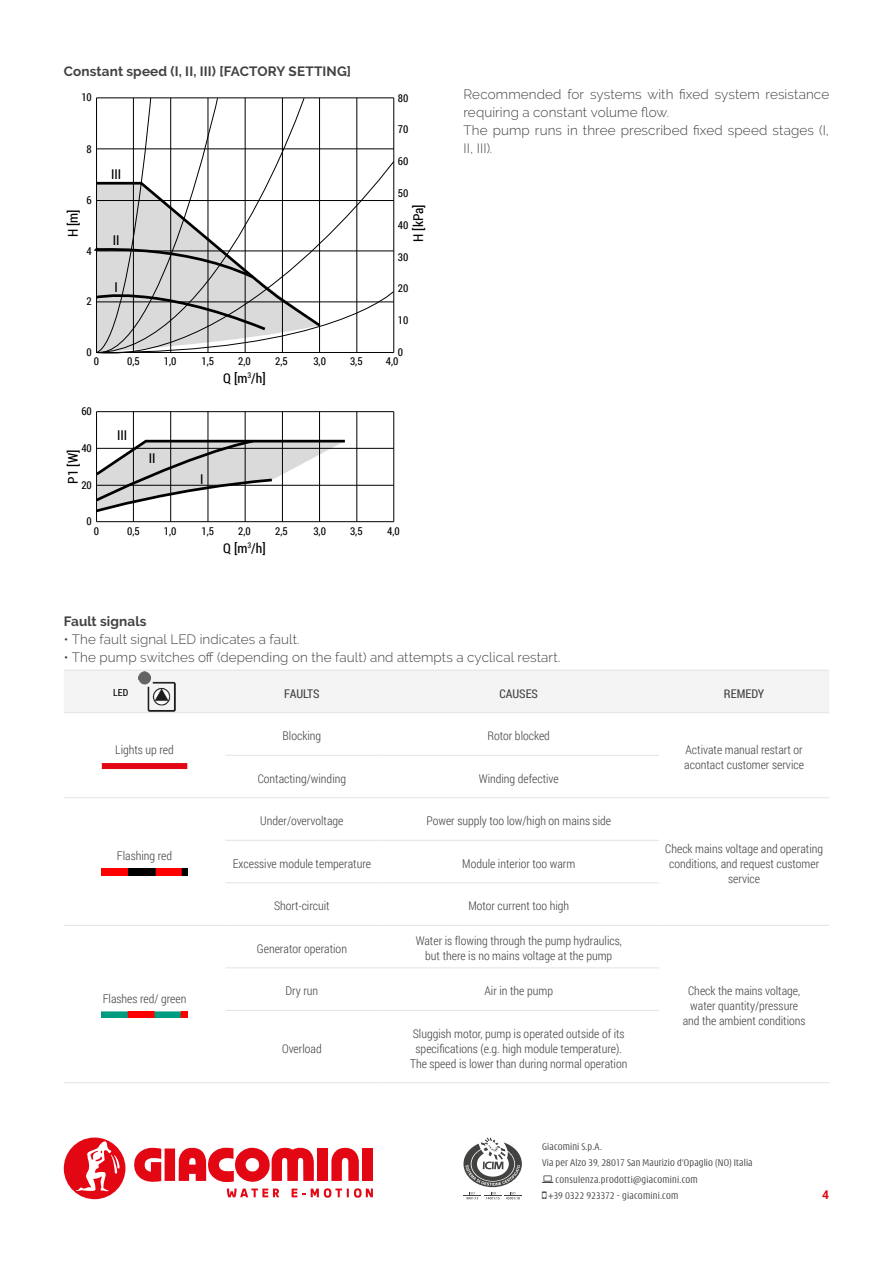
<style>
.page{position:relative;width:893px;height:1263px;background:#fff}
.page>*{position:absolute;margin:0;border:0;box-sizing:border-box;transform-origin:0 0}
.t1{font:300 13.5px/18px "Raleway";letter-spacing:.01em;color:#424241}
.t2{font:700 13.5px "Raleway";letter-spacing:.01em;color:#424241}
.t3{font:13.5px "Roboto Condensed";color:#000}
.t4{font:300 12px/15px "Roboto Condensed";color:#424241;text-align:center}
.t5{font:12px "Roboto Condensed";color:#424241}
.t6{font:700 12px "Roboto";color:#e30613}
.t7{font:10.8px "Roboto Condensed";color:#000}
.t8{font:300 condensed 10.5px "Modena";letter-spacing:.02em;color:#424241}
.t9{font:9.75px "Roboto Condensed";color:#000}
</style>
<div class="page">
<svg style="left:134px;top:1148px;width:27px;height:34px"></svg>
<div style="left:165px;top:1148px;width:10px;height:33px;background:#e30613"></div>
<div style="left:317px;top:1148px;width:11px;height:33px;background:#e30613"></div>
<svg style="left:331px;top:1147px;width:28px;height:34px"></svg>
<div style="left:362px;top:1148px;width:11px;height:33px;background:#e30613"></div>
<svg style="left:179px;top:1147px;width:135px;height:35px"></svg>
<svg style="left:292px;top:1188px;width:13px;height:9px"></svg>
<svg style="left:311px;top:1188px;width:62px;height:10px"></svg>
<svg style="left:227px;top:1188px;width:52px;height:9px"></svg>
<svg style="left:64px;top:1137px;width:62px;height:62px"></svg>
<svg style="left:463px;top:1137px;width:59px;height:62px"></svg>
<hr style="left:97px;top:521px;width:297px;height:1px;background:#000">
<hr style="left:97px;top:485px;width:297px;height:1px;background:#000">
<hr style="left:97px;top:448px;width:297px;height:1px;background:#000">
<hr style="left:97px;top:411px;width:297px;height:1px;background:#000">
<hr style="left:96px;top:412px;width:1px;height:110px;background:#000">
<hr style="left:133px;top:412px;width:1px;height:110px;background:#000">
<hr style="left:170px;top:412px;width:1px;height:110px;background:#000">
<hr style="left:208px;top:412px;width:1px;height:110px;background:#000">
<hr style="left:245px;top:412px;width:1px;height:110px;background:#000">
<hr style="left:282px;top:412px;width:1px;height:110px;background:#000">
<hr style="left:319px;top:412px;width:1px;height:110px;background:#000">
<hr style="left:357px;top:412px;width:1px;height:110px;background:#000">
<hr style="left:393px;top:412px;width:1px;height:110px;background:#000">
<svg style="left:93px;top:97px;width:301px;height:257px"></svg>
<svg style="left:97px;top:438px;width:251px;height:76px"></svg>
<hr style="left:97px;top:302px;width:297px;height:1px;background:#000">
<hr style="left:97px;top:251px;width:297px;height:1px;background:#000">
<hr style="left:97px;top:200px;width:297px;height:1px;background:#000">
<hr style="left:97px;top:149px;width:297px;height:1px;background:#000">
<div style="left:64px;top:671px;width:765px;height:41px;background:#f4f4f4"></div>
<hr style="left:64px;top:670px;width:161px;height:1px;background:#e3e3e3">
<hr style="left:225px;top:670px;width:153px;height:1px;background:#e3e3e3">
<hr style="left:378px;top:670px;width:281px;height:1px;background:#e3e3e3">
<hr style="left:659px;top:670px;width:170px;height:1px;background:#e3e3e3">
<hr style="left:64px;top:712px;width:161px;height:1px;background:#e3e3e3">
<hr style="left:225px;top:712px;width:153px;height:1px;background:#e3e3e3">
<hr style="left:378px;top:712px;width:281px;height:1px;background:#e3e3e3">
<hr style="left:659px;top:712px;width:170px;height:1px;background:#e3e3e3">
<hr style="left:225px;top:755px;width:153px;height:1px;background:#e3e3e3">
<hr style="left:378px;top:755px;width:281px;height:1px;background:#e3e3e3">
<hr style="left:64px;top:797px;width:161px;height:1px;background:#e3e3e3">
<hr style="left:225px;top:797px;width:153px;height:1px;background:#e3e3e3">
<hr style="left:378px;top:797px;width:281px;height:1px;background:#e3e3e3">
<hr style="left:659px;top:797px;width:170px;height:1px;background:#e3e3e3">
<hr style="left:225px;top:840px;width:153px;height:1px;background:#e3e3e3">
<hr style="left:378px;top:840px;width:281px;height:1px;background:#e3e3e3">
<hr style="left:225px;top:882px;width:153px;height:1px;background:#e3e3e3">
<hr style="left:378px;top:882px;width:281px;height:1px;background:#e3e3e3">
<hr style="left:64px;top:925px;width:161px;height:1px;background:#e3e3e3">
<hr style="left:225px;top:925px;width:153px;height:1px;background:#e3e3e3">
<hr style="left:378px;top:925px;width:281px;height:1px;background:#e3e3e3">
<hr style="left:659px;top:925px;width:170px;height:1px;background:#e3e3e3">
<hr style="left:225px;top:967px;width:153px;height:1px;background:#e3e3e3">
<hr style="left:378px;top:967px;width:281px;height:1px;background:#e3e3e3">
<hr style="left:225px;top:1010px;width:153px;height:1px;background:#e3e3e3">
<hr style="left:378px;top:1010px;width:281px;height:1px;background:#e3e3e3">
<hr style="left:64px;top:1082px;width:161px;height:1px;background:#e3e3e3">
<hr style="left:225px;top:1082px;width:153px;height:1px;background:#e3e3e3">
<hr style="left:378px;top:1082px;width:281px;height:1px;background:#e3e3e3">
<hr style="left:659px;top:1082px;width:170px;height:1px;background:#e3e3e3">
<img style="left:138px;top:671px;width:38px;height:40px">
<div style="left:102px;top:763px;width:85px;height:6px;background:#e30613"></div>
<img style="left:102px;top:869px;width:86px;height:6px">
<img style="left:102px;top:1012px;width:86px;height:6px">
<p class="t2" style="left:64px;top:64px;width:289px">Constant speed (I, II, III) [FACTORY SETTING]</p>
<p class="t7" style="left:201px;top:64px;width:108px">Velocità costante (I, II, III)</p>
<p class="t7" style="left:81px;top:90px;width:12px">10</p>
<p class="t7" style="left:87px;top:142px;width:7px">8</p>
<p class="t3" style="left:111px;top:165px;width:12px">III</p>
<p class="t7" style="left:398px;top:90px;width:12px">80</p>
<p class="t7" style="left:398px;top:122px;width:12px">70</p>
<p class="t7" style="left:398px;top:154px;width:12px">60</p>
<p class="t7" style="left:398px;top:185px;width:12px">50</p>
<p class="t7" style="left:87px;top:193px;width:7px">6</p>
<p class="t3" style="left:64px;top:237px;width:29px;rotate:-90deg">H [m]</p>
<p class="t3" style="left:409px;top:242px;width:39px;rotate:-90deg">H [kPa]</p>
<p class="t7" style="left:398px;top:217px;width:12px">40</p>
<p class="t3" style="left:113px;top:231px;width:8px">II</p>
<p class="t3" style="left:114px;top:278px;width:5px">I</p>
<p class="t7" style="left:87px;top:243px;width:7px">4</p>
<p class="t7" style="left:398px;top:250px;width:12px">30</p>
<p class="t7" style="left:398px;top:281px;width:12px">20</p>
<p class="t7" style="left:87px;top:294px;width:7px">2</p>
<p class="t7" style="left:87px;top:344px;width:7px">0</p>
<p class="t7" style="left:94px;top:353px;width:7px">0</p>
<p class="t7" style="left:81px;top:404px;width:12px">60</p>
<p class="t7" style="left:81px;top:441px;width:12px">40</p>
<p class="t3" style="left:64px;top:484px;width:35px;rotate:-90deg">P1 [W]</p>
<p class="t7" style="left:81px;top:478px;width:12px">20</p>
<p class="t7" style="left:398px;top:313px;width:12px">10</p>
<p class="t7" style="left:398px;top:344px;width:7px">0</p>
<p class="t7" style="left:127px;top:353px;width:14px">0,5</p>
<p class="t7" style="left:164px;top:353px;width:14px">1,0</p>
<p class="t7" style="left:202px;top:353px;width:14px">1,5</p>
<p class="t7" style="left:238px;top:353px;width:14px">2,0</p>
<p class="t7" style="left:275px;top:353px;width:14px">2,5</p>
<p class="t7" style="left:313px;top:353px;width:14px">3,0</p>
<p class="t7" style="left:350px;top:353px;width:14px">3,5</p>
<p class="t7" style="left:386px;top:353px;width:14px">4,0</p>
<p class="t3" style="left:117px;top:425px;width:12px">III</p>
<p class="t3" style="left:149px;top:449px;width:8px">II</p>
<p class="t3" style="left:223px;top:368px;width:44px">Q [m<sup>3</sup>/h]</p>
<p class="t3" style="left:200px;top:470px;width:5px">I</p>
<p class="t7" style="left:87px;top:514px;width:7px">0</p>
<p class="t7" style="left:94px;top:524px;width:7px">0</p>
<p class="t7" style="left:127px;top:524px;width:14px">0,5</p>
<p class="t7" style="left:164px;top:524px;width:14px">1,0</p>
<p class="t7" style="left:202px;top:524px;width:14px">1,5</p>
<p class="t7" style="left:238px;top:524px;width:14px">2,0</p>
<p class="t7" style="left:275px;top:524px;width:14px">2,5</p>
<p class="t7" style="left:313px;top:524px;width:14px">3,0</p>
<p class="t7" style="left:350px;top:524px;width:14px">3,5</p>
<p class="t7" style="left:387px;top:524px;width:14px">4,0</p>
<p class="t3" style="left:223px;top:538px;width:44px">Q [m<sup>3</sup>/h]</p>
<p class="t1" style="left:463px;top:85px;width:367px">Recommended for systems with fixed system resistance requiring a constant volume flow.<br>The pump runs in three prescribed fixed speed stages (I, II, III).</p>
<p class="t2" style="left:64px;top:613px;width:84px">Fault signals</p>
<p class="t1" style="left:64px;top:630px;width:237px">• The fault signal LED indicates a fault.</p>
<p class="t1" style="left:64px;top:648px;width:498px">• The pump switches off (depending on the fault) and attempts a cyclical restart.</p>
<p class="t9" style="left:113px;top:686px;width:16px">LED</p>
<p class="t5" style="left:284px;top:685px;width:37px">FAULTS</p>
<p class="t5" style="left:500px;top:685px;width:40px">CAUSES</p>
<p class="t5" style="left:724px;top:685px;width:42px">REMEDY</p>
<p class="t4" style="left:115px;top:742px;width:60px">Lights up red</p>
<p class="t4" style="left:117px;top:848px;width:57px">Flashing red</p>
<p class="t4" style="left:103px;top:991px;width:85px">Flashes red/ green</p>
<p class="t4" style="left:283px;top:728px;width:40px">Blocking</p>
<p class="t4" style="left:488px;top:728px;width:64px">Rotor blocked</p>
<p class="t4" style="left:258px;top:771px;width:90px">Contacting/winding</p>
<p class="t4" style="left:479px;top:771px;width:82px">Winding defective</p>
<p class="t4" style="left:260px;top:813px;width:85px">Under/overvoltage</p>
<p class="t4" style="left:426px;top:813px;width:186px">Power supply too low/high on mains side</p>
<p class="t4" style="left:233px;top:856px;width:140px">Excessive module temperature</p>
<p class="t4" style="left:462px;top:856px;width:115px">Module interior too warm</p>
<p class="t4" style="left:274px;top:898px;width:57px">Short-circuit</p>
<p class="t4" style="left:468px;top:898px;width:102px">Motor current too high</p>
<p class="t4" style="left:257px;top:941px;width:92px">Generator operation</p>
<p class="t4" style="left:416px;top:933px;width:208px">Water is flowing through the pump hydraulics, but there is no mains voltage at the pump</p>
<p class="t4" style="left:286px;top:983px;width:34px">Dry run</p>
<p class="t4" style="left:485px;top:983px;width:70px">Air in the pump</p>
<p class="t4" style="left:282px;top:1041px;width:41px">Overload</p>
<p class="t4" style="left:410px;top:1026px;width:219px">Sluggish motor, pump is operated outside of its specifications (e.g. high module temperature).<br>The speed is lower than during normal operation</p>
<p class="t4" style="left:684px;top:742px;width:121px;text-align:left">Activate manual restart or acontact customer service</p>
<p class="t4" style="left:665px;top:841px;width:159px">Check mains voltage and operating conditions, and request customer service</p>
<p class="t4" style="left:683px;top:983px;width:124px">Check the mains voltage, water quantity/pressure and the ambient conditions</p>
<p class="t8" style="left:542px;top:1141px;width:61px">Giacomini S.p.A.</p>
<p class="t8" style="left:542px;top:1158px;width:212px">Via per Alzo 39, 28017 San Maurizio d’Opaglio (NO) Italia</p>
<p class="t8" style="left:556px;top:1174px;width:144px">consulenza.prodotti@giacomini.com</p>
<p class="t8" style="left:549px;top:1191px;width:131px">+39 0322 923372 - giacomini.com</p>
<p class="t6" style="left:822px;top:1186px;width:8px">4</p>
</div>
